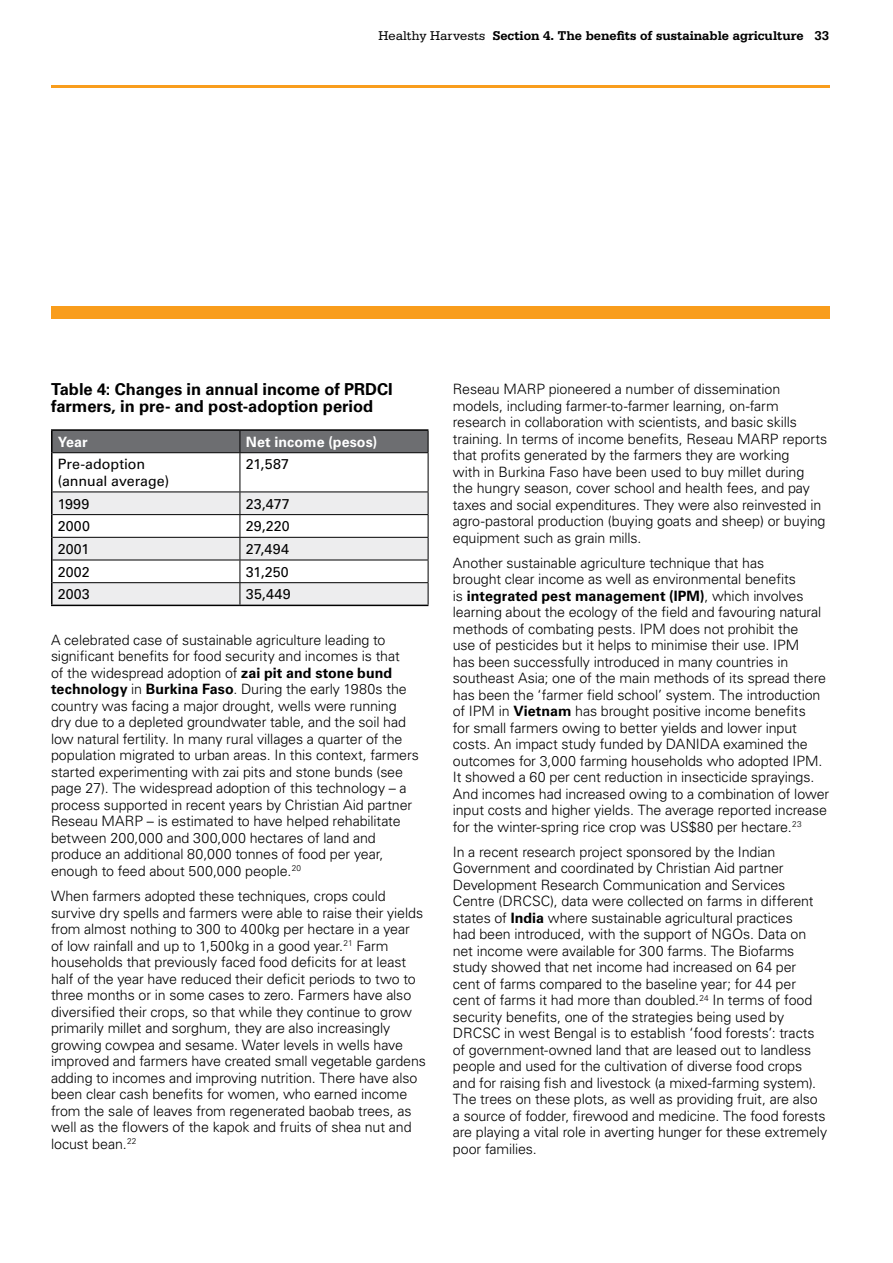
<style>
.page{position:relative;width:893px;height:1263px;background:#fff}
.page>*{position:absolute;margin:0;border:0;box-sizing:border-box;transform-origin:0 0}
.t1{font:700 16.5px/16.5px "Univers CA";color:#000}
.t2{font:300 14.25px/16.5px "Univers CA";letter-spacing:-.01em;color:#000}
.t3{font:14.25px/16.5px "Univers CA";color:#000}
.t4{font:700 14.25px "Univers CA";letter-spacing:.005em;color:#fff}
.t5{font:700 13.5px "Serifa BT";color:#000}
.s1{font-weight:400}
.s2{font-weight:700}
</style>
<div class="page">
<div style="left:51px;top:306px;width:778px;height:13px;background:#f99d1c"></div>
<hr style="left:51px;top:85px;width:778px;height:2px;background:#f99d1c">
<div style="left:53px;top:430px;width:376px;height:23px;background:#6d6e71"></div>
<hr style="left:53px;top:452px;width:187px;height:1px;background:#000">
<hr style="left:240px;top:452px;width:188px;height:1px;background:#000">
<hr style="left:240px;top:453px;width:1px;height:38px;background:#000">
<hr style="left:428px;top:453px;width:1px;height:38px;background:#000">
<hr style="left:53px;top:491px;width:187px;height:1px;background:#000">
<hr style="left:240px;top:491px;width:188px;height:1px;background:#000">
<svg style="left:53px;top:492px;width:376px;height:113px"></svg>
<hr style="left:51px;top:429px;width:189px;height:2px;background:#000">
<hr style="left:51px;top:431px;width:2px;height:22px;background:#000">
<hr style="left:240px;top:429px;width:188px;height:2px;background:#000">
<hr style="left:51px;top:453px;width:2px;height:39px;background:#000">
<hr style="left:51px;top:492px;width:2px;height:23px;background:#000">
<hr style="left:51px;top:515px;width:2px;height:22px;background:#000">
<hr style="left:51px;top:537px;width:2px;height:23px;background:#000">
<hr style="left:51px;top:560px;width:2px;height:23px;background:#000">
<hr style="left:51px;top:583px;width:2px;height:22px;background:#000">
<hr style="left:51px;top:605px;width:189px;height:1px;background:#000">
<hr style="left:240px;top:605px;width:188px;height:1px;background:#000">
<p class="t5" style="left:379px;top:27px;width:452px"><span class="s1">Healthy Harvests</span> Section 4. The benefits of sustainable agriculture 33</p>
<p class="t1" style="left:51px;top:381px;width:343px">Table 4: Changes in annual income of PRDCI farmers, in pre- and post-adoption period</p>
<p class="t4" style="left:58px;top:433px;width:32px">Year</p>
<p class="t4" style="left:246px;top:433px;width:133px">Net income (pesos)</p>
<p class="t3" style="left:58px;top:456px;width:113px">Pre-adoption (annual average)</p>
<p class="t3" style="left:246px;top:456px;width:45px">21,587</p>
<p class="t3" style="left:58px;top:495px;width:33px">1999</p>
<p class="t3" style="left:246px;top:495px;width:45px">23,477</p>
<p class="t3" style="left:58px;top:518px;width:34px">2000</p>
<p class="t3" style="left:246px;top:518px;width:45px">29,220</p>
<p class="t3" style="left:58px;top:541px;width:33px">2001</p>
<p class="t3" style="left:246px;top:541px;width:45px">27,494</p>
<p class="t3" style="left:58px;top:563px;width:33px">2002</p>
<p class="t3" style="left:246px;top:563px;width:44px">31,250</p>
<p class="t3" style="left:58px;top:586px;width:34px">2003</p>
<p class="t3" style="left:246px;top:586px;width:46px">35,449</p>
<p class="t2" style="left:51px;top:632px;width:369px">A celebrated case of sustainable agriculture leading to significant benefits for food security and incomes is that<br>of the widespread adoption of <span class="s2">zai pit and stone bund technology</span> in <span class="s2">Burkina Faso</span>. During the early 1980s the country was facing a major drought, wells were running dry due to a depleted groundwater table, and the soil had low natural fertility. In many rural villages a quarter of the population migrated to urban areas. In this context, farmers started experimenting with zai pits and stone bunds (see page 27). The widespread adoption of this technology – a process supported in recent years by Christian Aid partner Reseau MARP – is estimated to have helped rehabilitate between 200,000 and 300,000 hectares of land and produce an additional 80,000 tonnes of food per year, enough to feed about 500,000 people.<sup>20</sup></p>
<p class="t2" style="left:51px;top:888px;width:376px">When farmers adopted these techniques, crops could survive dry spells and farmers were able to raise their yields from almost nothing to 300 to 400kg per hectare in a year of low rainfall and up to 1,500kg in a good year.<sup>21</sup> Farm households that previously faced food deficits for at least half of the year have reduced their deficit periods to two to three months or in some cases to zero. Farmers have also diversified their crops, so that while they continue to grow primarily millet and sorghum, they are also increasingly growing cowpea and sesame. Water levels in wells have improved and farmers have created small vegetable gardens adding to incomes and improving nutrition. There have also been clear cash benefits for women, who earned income from the sale of leaves from regenerated baobab trees, as well as the flowers of the kapok and fruits of shea nut and locust bean.<sup>22</sup></p>
<p class="t2" style="left:453px;top:381px;width:376px">Reseau MARP pioneered a number of dissemination models, including farmer-to-farmer learning, on-farm research in collaboration with scientists, and basic skills training. In terms of income benefits, Reseau MARP reports that profits generated by the farmers they are working<br>with in Burkina Faso have been used to buy millet during the hungry season, cover school and health fees, and pay taxes and social expenditures. They were also reinvested in agro-pastoral production (buying goats and sheep) or buying equipment such as grain mills.</p>
<p class="t2" style="left:453px;top:554px;width:378px">Another sustainable agriculture technique that has<br>brought clear income as well as environmental benefits<br>is <span class="s2">integrated pest management (IPM)</span>, which involves learning about the ecology of the field and favouring natural methods of combating pests. IPM does not prohibit the<br>use of pesticides but it helps to minimise their use. IPM<br>has been successfully introduced in many countries in southeast Asia; one of the main methods of its spread there has been the ‘farmer field school’ system. The introduction of IPM in <span class="s2">Vietnam</span> has brought positive income benefits<br>for small farmers owing to better yields and lower input costs. An impact study funded by DANIDA examined the outcomes for 3,000 farming households who adopted IPM.<br>It showed a 60 per cent reduction in insecticide sprayings.<br>And incomes had increased owing to a combination of lower input costs and higher yields. The average reported increase for the winter-spring rice crop was US$80 per hectare.<sup>23</sup></p>
<p class="t2" style="left:453px;top:843px;width:376px">In a recent research project sponsored by the Indian Government and coordinated by Christian Aid partner Development Research Communication and Services Centre (DRCSC), data were collected on farms in different states of <span class="s2">India</span> where sustainable agricultural practices<br>had been introduced, with the support of NGOs. Data on net income were available for 300 farms. The Biofarms study showed that net income had increased on 64 per<br>cent of farms compared to the baseline year; for 44 per<br>cent of farms it had more than doubled.<sup>24</sup> In terms of food security benefits, one of the strategies being used by DRCSC in west Bengal is to establish ‘food forests’: tracts of government-owned land that are leased out to landless people and used for the cultivation of diverse food crops and for raising fish and livestock (a mixed-farming system).<br>The trees on these plots, as well as providing fruit, are also a source of fodder, firewood and medicine. The food forests are playing a vital role in averting hunger for these extremely poor families.</p>
</div>
